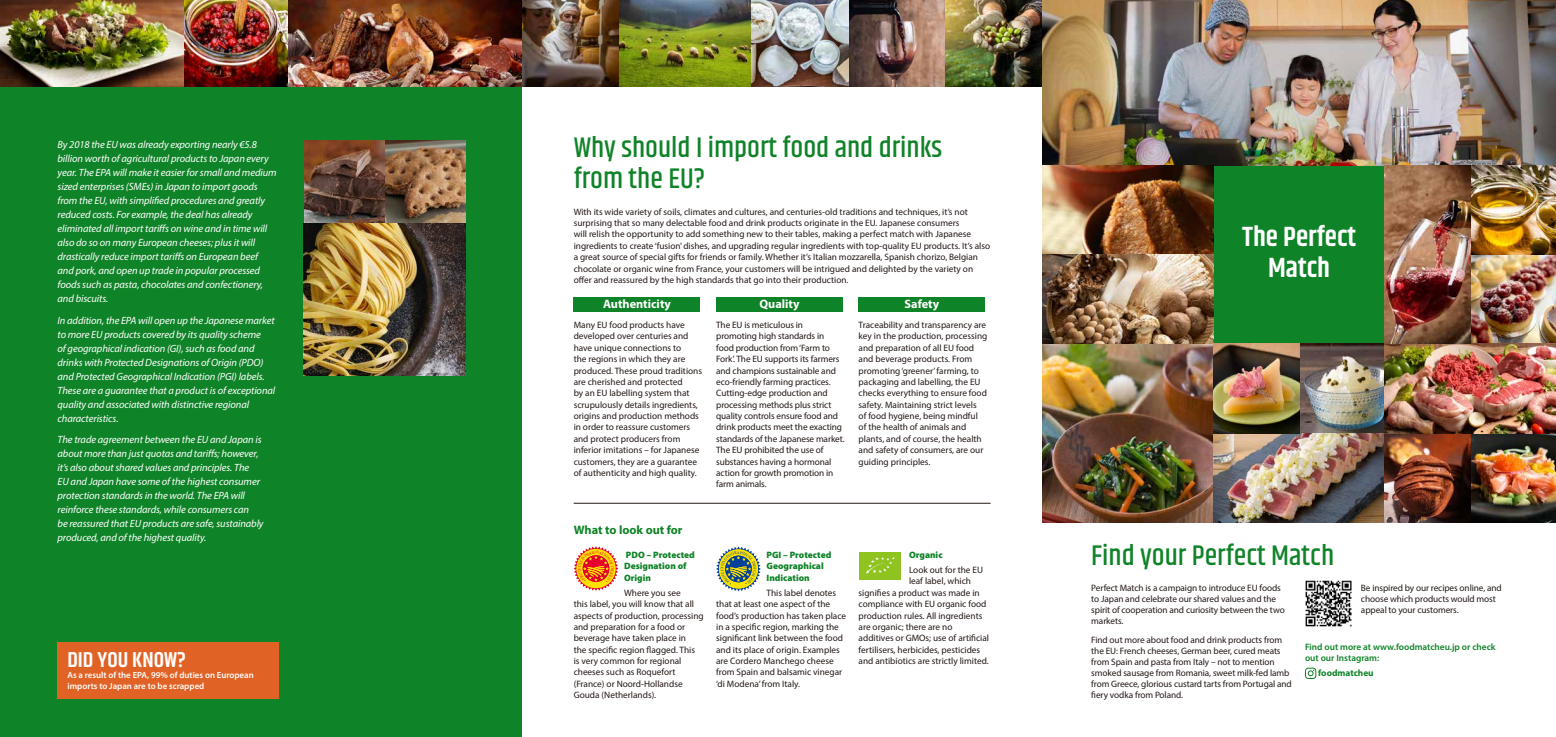
<style>
.page{position:relative;width:1556px;height:737px;background:#fff}
.page>*{position:absolute;margin:0;border:0;box-sizing:border-box;transform-origin:0 0}
.t1{font:500 28.88px/31.5px "Khand";color:#0f8328}
.t2{font:600 28px/30.8px "Khand";color:#fff;text-align:center}
.t3{font:600 21.7px "Khand";color:#fff}
.t4{font:700 12.25px "Myriad Pro";color:#fff}
.t5{font:700 12.25px "Myriad Pro";color:#0f8328}
.t6{font:italic 10.5px/14px "Myriad Pro";letter-spacing:-.01em;color:#fff}
.t7{font:9.28px/11.4px "Myriad Pro";color:#221815}
.t8{font:900 9.28px/11.4px "Myriad Pro";color:#0f8328}
.t9{font:600 9.28px/11.1px "Myriad Pro";color:#0f8328}
.t10{font:700 9.28px "Myriad Pro";color:#0f8328}
.t11{font:600 8.92px/10.7px "Myriad Pro";color:#fff}
</style>
<div class="page">
<div style="left:0;top:0;width:521px;height:737px;background:#0f8328"></div>
<div style="left:573px;top:297px;width:127px;height:15px;background:#0f8328"></div>
<div style="left:716px;top:297px;width:126px;height:15px;background:#0f8328"></div>
<div style="left:858px;top:297px;width:127px;height:15px;background:#0f8328"></div>
<hr style="left:573px;top:503px;width:417px;height:1px;background:#221815">
<svg style="left:859px;top:552px;width:42px;height:28px"></svg>
<div style="left:859px;top:552px;width:41px;height:27px;background:#8fc31f"></div>
<svg style="left:865px;top:557px;width:29px;height:17px"></svg>
<img style="left:766px;top:0;width:276px;height:87px">
<img style="left:618px;top:0;width:148px;height:87px">
<div style="left:58px;top:642px;width:221px;height:57px;background:#e06225"></div>
<img style="left:184px;top:0;width:434px;height:87px">
<img style="left:0;top:0;width:184px;height:87px">
<img style="left:304px;top:140px;width:162px;height:236px">
<div style="left:1205px;top:157px;width:186px;height:195px;background:#0f8328"></div>
<img style="left:1042px;top:0;width:513px;height:165px">
<img style="left:1042px;top:165px;width:171px;height:89px">
<img style="left:1042px;top:344px;width:171px;height:178px">
<img style="left:1042px;top:254px;width:171px;height:90px">
<img style="left:1470px;top:254px;width:85px;height:90px">
<img style="left:1298px;top:344px;width:86px;height:89px">
<img style="left:1213px;top:433px;width:171px;height:89px">
<img style="left:1213px;top:344px;width:85px;height:89px">
<img style="left:1470px;top:433px;width:85px;height:89px">
<img style="left:1384px;top:433px;width:86px;height:89px">
<img style="left:1384px;top:344px;width:171px;height:89px">
<img style="left:1470px;top:165px;width:85px;height:89px">
<img style="left:1384px;top:165px;width:86px;height:179px">
<svg style="left:1305px;top:667px;width:11px;height:12px"></svg>
<img style="left:1305px;top:580px;width:47px;height:47px">
<svg style="left:573px;top:546px;width:45px;height:45px"></svg>
<svg style="left:716px;top:546px;width:44px;height:45px"></svg>
<p class="t6" style="left:58px;top:137px;width:220px">By 2018 the EU was already exporting nearly €5.8 billion worth of agricultural products to Japan every year. The EPA will make it easier for small and medium sized enterprises (SMEs) in Japan to import goods from the EU, with simplified procedures and greatly reduced costs. For example, the deal has already eliminated all import tariffs on wine and in time will also do so on many European cheeses; plus it will drastically reduce import tariffs on European beef and pork, and open up trade in popular processed foods such as pasta, chocolates and confectionery, and biscuits.</p>
<p class="t6" style="left:58px;top:313px;width:219px">In addition, the EPA will open up the Japanese market to more EU products covered by its quality scheme<br>of geographical indication (GI), such as food and drinks with Protected Designations of Origin (PDO) and Protected Geographical Indication (PGI) labels.<br>These are a guarantee that a product is of exceptional quality and associated with distinctive regional characteristics.</p>
<p class="t6" style="left:58px;top:432px;width:207px">The trade agreement between the EU and Japan is about more than just quotas and tariffs; however, it’s also about shared values and principles. The<br>EU and Japan have some of the highest consumer protection standards in the world. The EPA will reinforce these standards, while consumers can<br>be reassured that EU products are safe, sustainably produced, and of the highest quality.</p>
<h3 class="t3" style="left:67px;top:645px;width:120px">DID YOU KNOW?</h3>
<p class="t11" style="left:67px;top:669px;width:188px">As a result of the EPA, 99% of duties on European imports to Japan are to be scrapped</p>
<h1 class="t1" style="left:573px;top:133px;width:370px">Why should I import food and drinks from the EU?</h1>
<p class="t7" style="left:573px;top:206px;width:418px">With its wide variety of soils, climates and cultures, and centuries-old traditions and techniques, it’s not surprising that so many delectable food and drink products originate in the EU. Japanese consumers<br>will relish the opportunity to add something new to their tables, making a perfect match with Japanese ingredients to create ‘fusion’ dishes, and upgrading regular ingredients with top-quality EU products. It’s also a great source of special gifts for friends or family. Whether it’s Italian mozzarella, Spanish chorizo, Belgian chocolate or organic wine from France, your customers will be intrigued and delighted by the variety on offer and reassured by the high standards that go into their production.</p>
<h3 class="t4" style="left:603px;top:295px;width:69px">Authenticity</h3>
<p class="t7" style="left:573px;top:319px;width:130px">Many EU food products have developed over centuries and have unique connections to<br>the regions in which they are produced. These proud traditions are cherished and protected<br>by an EU labelling system that scrupulously details ingredients, origins and production methods in order to reassure customers and protect producers from inferior imitations – for Japanese customers, they are a guarantee of authenticity and high quality.</p>
<h3 class="t4" style="left:904px;top:295px;width:36px">Safety</h3>
<p class="t7" style="left:858px;top:319px;width:130px">Traceability and transparency are key in the production, processing and preparation of all EU food and beverage products. From promoting ‘greener’ farming, to packaging and labelling, the EU checks everything to ensure food safety. Maintaining strict levels<br>of food hygiene, being mindful of the health of animals and plants, and of course, the health and safety of consumers, are our guiding principles.</p>
<h3 class="t4" style="left:759px;top:295px;width:42px">Quality</h3>
<p class="t7" style="left:716px;top:319px;width:130px">The EU is meticulous in promoting high standards in<br>food production from ‘Farm to<br>Fork’. The EU supports its farmers and champions sustainable and eco-friendly farming practices.<br>Cutting-edge production and processing methods plus strict quality controls ensure food and drink products meet the exacting standards of the Japanese market.<br>The EU prohibited the use of substances having a hormonal action for growth promotion in farm animals.</p>
<h3 class="t5" style="left:573px;top:522px;width:110px">What to look out for</h3>
<p class="t8" style="left:624px;top:549px;width:72px">PDO – Protected<br>Designation of<br>Origin</p>
<p class="t7" style="left:573px;top:587px;width:132px;text-indent:50px">Where you see<br>this label, you will know that all aspects of production, processing and preparation for a food or beverage have taken place in<br>the specific region flagged. This<br>is very common for regional cheeses such as Roquefort (France) or Noord-Hollandse<br>Gouda (Netherlands).</p>
<p class="t8" style="left:766px;top:549px;width:66px">PGI – Protected<br>Geographical<br>Indication</p>
<p class="t7" style="left:716px;top:587px;width:131px;text-indent:50px">This label denotes that at least one aspect of the food’s production has taken place in a specific region, marking the significant link between the food and its place of origin. Examples are Cordero Manchego cheese from Spain and balsamic vinegar ‘di Modena’ from Italy.</p>
<p class="t8" style="left:909px;top:549px;width:35px">Organic</p>
<p class="t7" style="left:909px;top:564px;width:76px">Look out for the EU</p>
<p class="t7" style="left:909px;top:575px;width:63px">leaf label, which</p>
<p class="t7" style="left:858px;top:587px;width:123px">signifies a product was made in</p>
<p class="t7" style="left:858px;top:598px;width:129px">compliance with EU organic food</p>
<p class="t7" style="left:858px;top:609px;width:125px">production rules. All ingredients</p>
<p class="t7" style="left:858px;top:621px;width:95px">are organic; there are no</p>
<p class="t7" style="left:858px;top:632px;width:132px">additives or GMOs; use of artificial</p>
<p class="t7" style="left:858px;top:643px;width:123px">fertilisers, herbicides, pesticides</p>
<p class="t7" style="left:858px;top:655px;width:132px">and antibiotics are strictly limited.</p>
<h2 class="t2" style="left:1241px;top:223px;width:115px">The Perfect<br>Match</h2>
<h1 class="t1" style="left:1091px;top:541px;width:244px">Find your Perfect Match</h1>
<p class="t7" style="left:1091px;top:582px;width:195px;line-height:11.1px">Perfect Match is a campaign to introduce EU foods to Japan and celebrate our shared values and the spirit of cooperation and curiosity between the two markets.</p>
<p class="t7" style="left:1091px;top:633px;width:202px;line-height:11.1px">Find out more about food and drink products from the EU: French cheeses, German beer, cured meats from Spain and pasta from Italy – not to mention smoked sausage from Romania, sweet milk-fed lamb from Greece, glorious custard tarts from Portugal and fiery vodka from Poland.</p>
<p class="t7" style="left:1360px;top:582px;width:142px;line-height:11.1px">Be inspired by our recipes online, and choose which products would most appeal to your customers.</p>
<p class="t9" style="left:1304px;top:641px;width:192px">Find out more at www.foodmatcheu.jp or check out our Instagram:</p>
<p class="t10" style="left:1318px;top:667px;width:57px">foodmatcheu</p>
</div>
